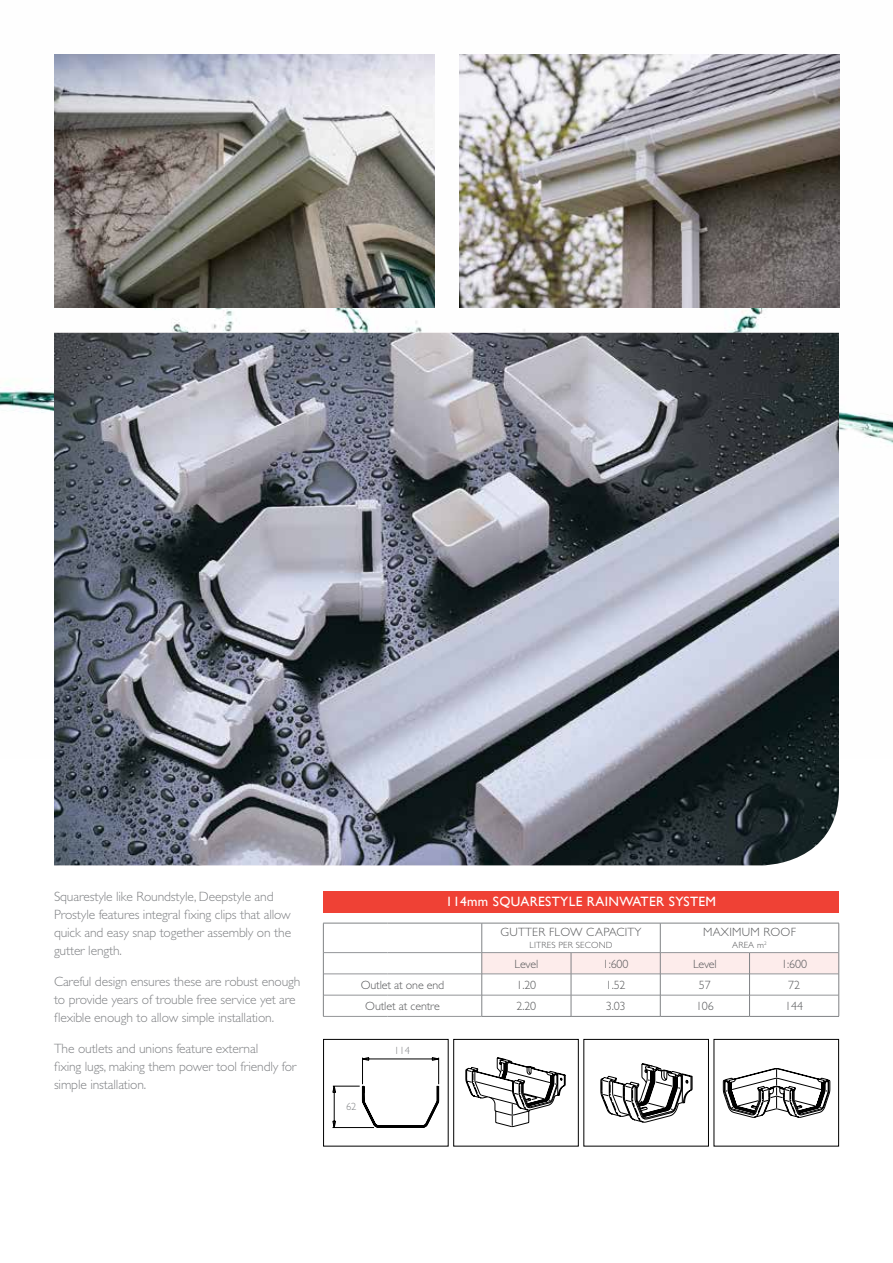
<style>
.page{position:relative;width:893px;height:1263px;background:#fff}
.page>*{position:absolute;margin:0;border:0;box-sizing:border-box;transform-origin:0 0}
.t1{font:300 13.5px/18px "Gill Sans";letter-spacing:-.01em;color:#808285}
.t2{font:13.5px "Gill Sans";letter-spacing:.025em;color:#fff}
.t3{font:300 12px "Gill Sans";letter-spacing:-.01em;color:#58595b}
.t4{font:300 12px "Gill Sans";letter-spacing:.02em;color:#58595b}
.t5{font:300 10.5px "Gill Sans";color:#808285}
.t6{font:300 9px "Gill Sans";letter-spacing:.02em;color:#58595b}
</style>
<div class="page">
<img style="left:0;top:54px;width:893px;height:390px">
<img style="left:54px;top:54px;width:380px;height:253px">
<img style="left:459px;top:54px;width:380px;height:253px">
<img style="left:54px;top:333px;width:785px;height:532px">
<div style="left:323px;top:891px;width:516px;height:21px;background:#ef4135"></div>
<hr style="left:324px;top:952px;width:63px;height:1px;background:#939598">
<hr style="left:387px;top:952px;width:95px;height:1px;background:#939598">
<hr style="left:324px;top:974px;width:63px;height:1px;background:#939598">
<hr style="left:387px;top:974px;width:95px;height:1px;background:#939598">
<hr style="left:324px;top:995px;width:63px;height:1px;background:#939598">
<hr style="left:387px;top:995px;width:95px;height:1px;background:#939598">
<hr style="left:323px;top:1016px;width:64px;height:1px;background:#939598">
<hr style="left:387px;top:1016px;width:95px;height:1px;background:#939598">
<hr style="left:482px;top:1016px;width:89px;height:1px;background:#808285">
<hr style="left:571px;top:1016px;width:89px;height:1px;background:#808285">
<hr style="left:660px;top:1016px;width:89px;height:1px;background:#808285">
<hr style="left:749px;top:1016px;width:90px;height:1px;background:#808285">
<svg style="left:481px;top:924px;width:358px;height:92px"></svg>
<hr style="left:323px;top:923px;width:64px;height:1px;background:#808285">
<hr style="left:387px;top:923px;width:95px;height:1px;background:#808285">
<hr style="left:482px;top:923px;width:89px;height:1px;background:#808285">
<hr style="left:571px;top:923px;width:89px;height:1px;background:#808285">
<hr style="left:660px;top:923px;width:89px;height:1px;background:#808285">
<hr style="left:749px;top:923px;width:90px;height:1px;background:#808285">
<svg style="left:323px;top:923px;width:1px;height:93px"></svg>
<svg style="left:332px;top:1057px;width:107px;height:72px"></svg>
<div style="left:323px;top:1039px;width:125px;height:107px;border:1px solid #000"></div>
<svg style="left:465px;top:1057px;width:101px;height:70px"></svg>
<div style="left:453px;top:1039px;width:125px;height:107px;border:1px solid #000"></div>
<svg style="left:600px;top:1063px;width:93px;height:60px"></svg>
<div style="left:584px;top:1039px;width:125px;height:107px;border:1px solid #000"></div>
<svg style="left:723px;top:1068px;width:107px;height:50px"></svg>
<div style="left:714px;top:1039px;width:125px;height:107px;border:1px solid #000"></div>
<p class="t1" style="left:54px;top:888px;width:239px">Squarestyle like Roundstyle, Deepstyle and Prostyle features integral fixing clips that allow quick and easy snap together assembly on the gutter length.</p>
<p class="t1" style="left:54px;top:972px;width:248px">Careful design ensures these are robust enough to provide years of trouble free service yet are flexible enough to allow simple installation.</p>
<p class="t1" style="left:54px;top:1039px;width:244px">The outlets and unions feature external<br>fixing lugs, making them power tool friendly for simple installation.</p>
<p class="t2" style="left:446px;top:894px;width:272px">114mm SQUARESTYLE RAINWATER SYSTEM</p>
<p class="t4" style="left:500px;top:925px;width:143px">GUTTER FLOW CAPACITY</p>
<p class="t6" style="left:530px;top:940px;width:84px">LITRES PER SECOND</p>
<p class="t4" style="left:703px;top:925px;width:94px">MAXIMUM ROOF</p>
<p class="t6" style="left:732px;top:940px;width:36px">AREA m<sup>2</sup></p>
<p class="t3" style="left:514px;top:957px;width:25px">Level</p>
<p class="t3" style="left:603px;top:957px;width:27px">1:600</p>
<p class="t3" style="left:693px;top:957px;width:25px">Level</p>
<p class="t3" style="left:781px;top:957px;width:27px">1:600</p>
<p class="t3" style="left:361px;top:978px;width:85px">Outlet at one end</p>
<p class="t3" style="left:516px;top:978px;width:21px">1.20</p>
<p class="t3" style="left:606px;top:978px;width:21px">1.52</p>
<p class="t3" style="left:699px;top:978px;width:13px">57</p>
<p class="t3" style="left:788px;top:978px;width:13px">72</p>
<p class="t3" style="left:365px;top:999px;width:76px">Outlet at centre</p>
<p class="t3" style="left:516px;top:999px;width:21px">2.20</p>
<p class="t3" style="left:606px;top:999px;width:21px">3.03</p>
<p class="t3" style="left:696px;top:999px;width:19px">106</p>
<p class="t3" style="left:785px;top:999px;width:19px">144</p>
<p class="t5" style="left:394px;top:1045px;width:17px">114</p>
<p class="t5" style="left:346px;top:1100px;width:12px">62</p>
</div>
